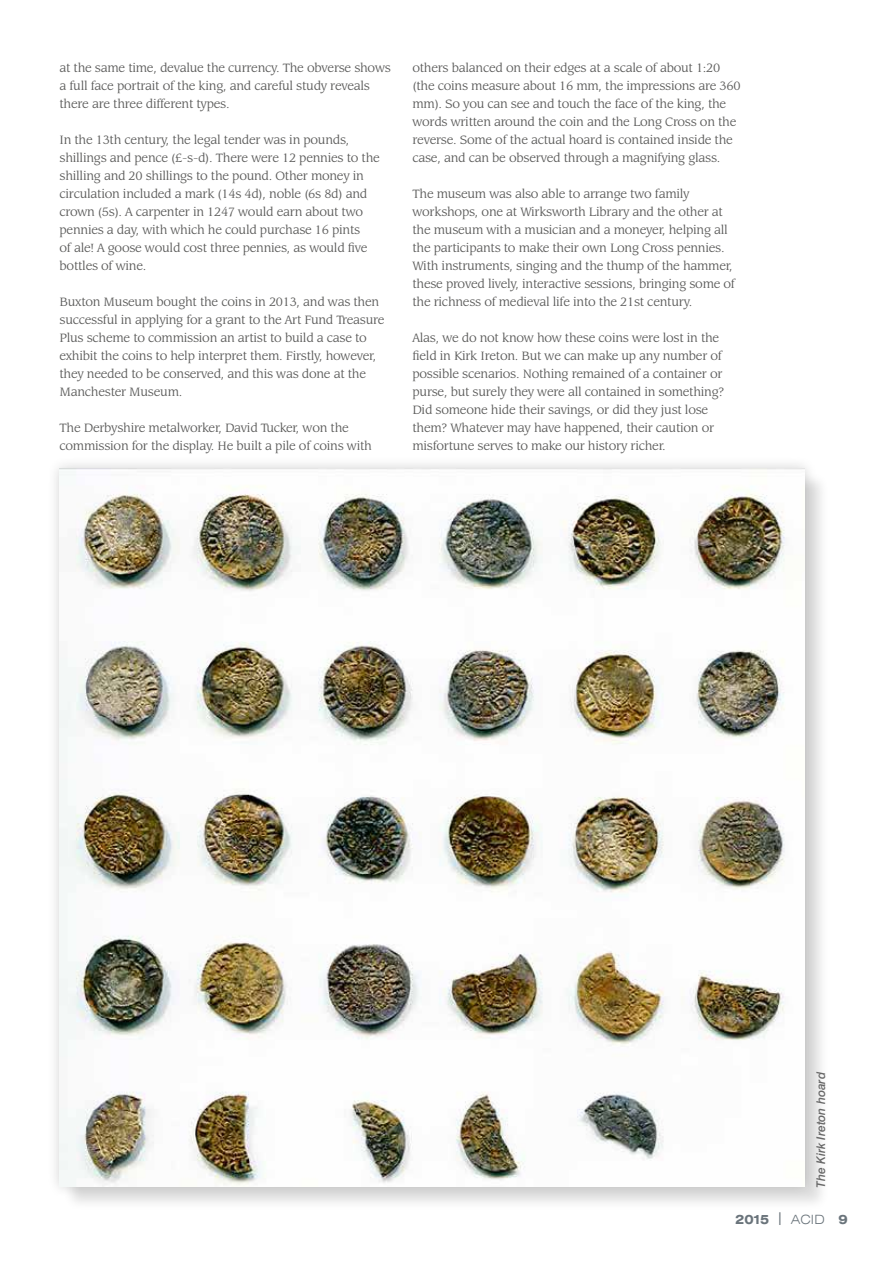
<style>
.page{position:relative;width:893px;height:1263px;background:#fff}
.page>*{position:absolute;margin:0;border:0;box-sizing:border-box;transform-origin:0 0}
.t1{font:13.35px/18px "Leawood IT Cby BT";letter-spacing:-.02em;color:#5a5a59}
.t2{font:700 expanded 12.75px "Swiss 721 BT";color:#6a747b}
.t3{font:italic 500 12px "Swiss 721 BT";color:#676767}
.s1{font-family:"Lubalin Graph IT Cby BT";font-weight:500;font-stretch:normal}
.s2{font-weight:300}
</style>
<div class="page">
<div style="left:63px;top:472px;width:766px;height:739px;background:#000;opacity:.13"></div>
<div style="left:47px;top:456px;width:770px;height:743px;background:#000;opacity:.18"></div>
<img style="left:60px;top:469px;width:745px;height:717px">
<p class="t1" style="left:60px;top:59px;width:333px">at the same time, devalue the currency. The obverse shows a full face portrait of the king, and careful study reveals there are three different types.</p>
<p class="t1" style="left:60px;top:131px;width:322px">In the 13th century, the legal tender was in pounds, shillings and pence (£-s-d). There were 12 pennies to the shilling and 20 shillings to the pound. Other money in circulation included a mark (14s 4d), noble (6s 8d) and crown (5s). A carpenter in 1247 would earn about two pennies a day, with which he could purchase 16 pints<br>of ale! A goose would cost three pennies, as would five bottles of wine.</p>
<p class="t1" style="left:60px;top:293px;width:327px">Buxton Museum bought the coins in 2013, and was then successful in applying for a grant to the Art Fund Treasure Plus scheme to commission an artist to build a case to exhibit the coins to help interpret them. Firstly, however, they needed to be conserved, and this was done at the Manchester Museum.</p>
<p class="t1" style="left:60px;top:419px;width:314px">The Derbyshire metalworker, David Tucker, won the commission for the display. He built a pile of coins with</p>
<p class="t1" style="left:412px;top:59px;width:330px">others balanced on their edges at a scale of about 1:20 (the coins measure about 16 mm, the impressions are 360 mm). So you can see and touch the face of the king, the words written around the coin and the Long Cross on the reverse. Some of the actual hoard is contained inside the case, and can be observed through a magnifying glass.</p>
<p class="t1" style="left:412px;top:185px;width:324px">The museum was also able to arrange two family workshops, one at Wirksworth Library and the other at the museum with a musician and a moneyer, helping all the participants to make their own Long Cross pennies.<br>With instruments, singing and the thump of the hammer, these proved lively, interactive sessions, bringing some of the richness of medieval life into the 21st century.</p>
<p class="t1" style="left:412px;top:329px;width:313px">Alas, we do not know how these coins were lost in the field in Kirk Ireton. But we can make up any number of possible scenarios. Nothing remained of a container or purse, but surely they were all contained in something?<br>Did someone hide their savings, or did they just lose them? Whatever may have happened, their caution or misfortune serves to make our history richer.</p>
<p class="t3" style="left:813px;top:1187px;width:117px;rotate:-90deg">The Kirk Ireton hoard</p>
<p class="t2" style="left:735px;top:1211px;width:114px">2015 <span class="s1">|</span> <span class="s2">ACID</span> 9</p>
</div>
